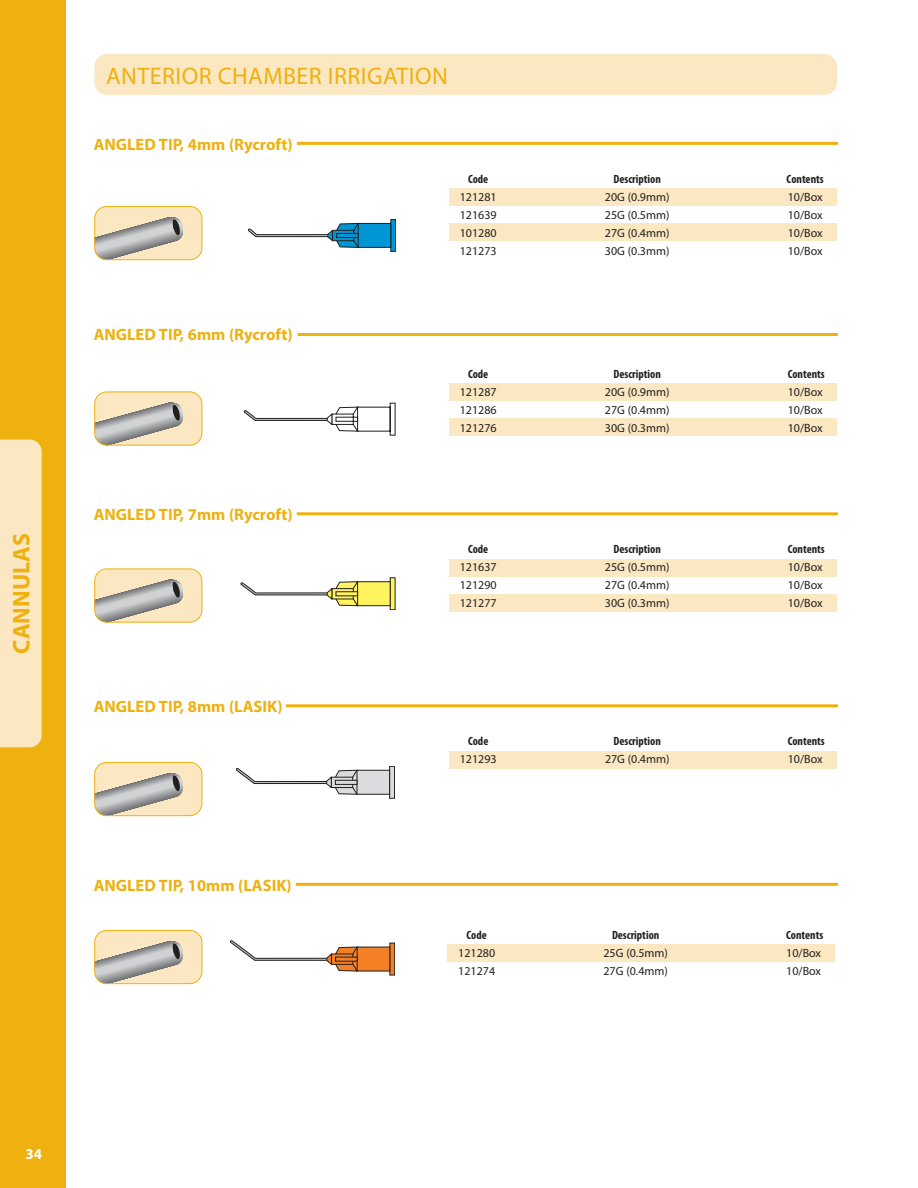
<style>
.page{position:relative;width:918px;height:1188px;background:#fff}
.page>*{position:absolute;margin:0;border:0;box-sizing:border-box;transform-origin:0 0}
.t1{font:24px "Myriad Pro";letter-spacing:.02em;color:#eeb110}
.t2{font:700 24px "Myriad Pro";color:#eeb110}
.t3{font:700 16.5px "Myriad Pro";color:#eeb110}
.t4{font:700 15px "Myriad Pro";color:#fff}
.t5{font:12px "Myriad Pro";color:#221f1f}
.t6{font:700 condensed 12px "Myriad Pro";color:#221f1f}
</style>
<div class="page">
<div style="left:448px;top:944px;width:387px;height:18px;background:#fbe7c1"></div>
<div style="left:449px;top:383px;width:388px;height:18px;background:#fbe7c1"></div>
<div style="left:449px;top:419px;width:388px;height:17px;background:#fbe7c1"></div>
<div style="left:449px;top:559px;width:388px;height:18px;background:#fbe7c1"></div>
<div style="left:449px;top:594px;width:388px;height:18px;background:#fbe7c1"></div>
<div style="left:449px;top:751px;width:388px;height:18px;background:#fbe7c1"></div>
<div style="left:449px;top:188px;width:388px;height:18px;background:#fbe7c1"></div>
<div style="left:449px;top:224px;width:388px;height:17px;background:#fbe7c1"></div>
<div style="left:94px;top:54px;width:743px;height:41px;background:#fbe7c1;border-radius:12px"></div>
<hr style="left:297px;top:142px;width:541px;height:3px;background:#eeb110">
<hr style="left:298px;top:333px;width:540px;height:3px;background:#eeb110">
<hr style="left:297px;top:512px;width:541px;height:3px;background:#eeb110">
<hr style="left:286px;top:704px;width:552px;height:3px;background:#eeb110">
<hr style="left:296px;top:883px;width:542px;height:3px;background:#eeb110">
<div style="left:391px;top:219px;width:5px;height:32px;background:#0096d6"></div>
<div style="left:391px;top:219px;width:5px;height:33px;border:1px solid #221f1f"></div>
<div style="left:358px;top:223px;width:33px;height:25px;background:#0096d6;border:1px solid #221f1f"></div>
<svg style="left:248px;top:223px;width:117px;height:25px"></svg>
<svg style="left:243px;top:403px;width:152px;height:33px"></svg>
<div style="left:390px;top:578px;width:5px;height:32px;background:#fff45f"></div>
<div style="left:390px;top:578px;width:5px;height:32px;border:1px solid #221f1f"></div>
<div style="left:357px;top:582px;width:33px;height:24px;background:#fff45f;border:1px solid #221f1f"></div>
<svg style="left:241px;top:581px;width:123px;height:25px"></svg>
<div style="left:390px;top:766px;width:5px;height:32px;background:#dbdcde"></div>
<div style="left:389px;top:766px;width:6px;height:32px;border:1px solid #221f1f"></div>
<div style="left:357px;top:770px;width:33px;height:24px;background:#dbdcde;border:1px solid #221f1f"></div>
<svg style="left:236px;top:768px;width:127px;height:27px"></svg>
<div style="left:390px;top:943px;width:5px;height:32px;background:#f48025"></div>
<div style="left:390px;top:943px;width:5px;height:32px;border:1px solid #221f1f"></div>
<div style="left:357px;top:947px;width:33px;height:24px;background:#f48025;border:1px solid #221f1f"></div>
<svg style="left:230px;top:941px;width:134px;height:30px"></svg>
<div style="left:95px;top:206px;width:107px;height:54px;background:#fbe7c1;border-radius:12px"></div>
<svg style="left:96px;top:217px;width:87px;height:43px"></svg>
<div style="left:94px;top:206px;width:108px;height:54px;border:1px solid #eeb110;border-radius:12px"></div>
<div style="left:95px;top:392px;width:107px;height:53px;background:#fbe7c1;border-radius:12px"></div>
<svg style="left:96px;top:402px;width:87px;height:42px"></svg>
<div style="left:94px;top:392px;width:108px;height:54px;border:1px solid #eeb110;border-radius:12px"></div>
<div style="left:95px;top:569px;width:107px;height:53px;background:#fbe7c1;border-radius:12px"></div>
<svg style="left:96px;top:579px;width:87px;height:42px"></svg>
<div style="left:94px;top:569px;width:108px;height:54px;border:1px solid #eeb110;border-radius:12px"></div>
<div style="left:95px;top:762px;width:107px;height:54px;background:#fbe7c1;border-radius:12px"></div>
<svg style="left:96px;top:773px;width:87px;height:43px"></svg>
<div style="left:94px;top:762px;width:108px;height:54px;border:1px solid #eeb110;border-radius:12px"></div>
<div style="left:95px;top:930px;width:107px;height:54px;background:#fbe7c1;border-radius:12px"></div>
<svg style="left:96px;top:941px;width:87px;height:43px"></svg>
<div style="left:94px;top:930px;width:108px;height:54px;border:1px solid #eeb110;border-radius:12px"></div>
<div style="left:0;top:0;width:65px;height:1188px;background:#eeb110"></div>
<div style="left:0;top:440px;width:42px;height:307px;background:#fbe7c1"></div>
<h1 class="t2" style="left:12px;top:654px;width:122px;rotate:-90deg">CANNULAS</h1>
<h1 class="t1" style="left:106px;top:67px;width:343px">ANTERIOR CHAMBER IRRIGATION</h1>
<h2 class="t3" style="left:94px;top:137px;width:200px">ANGLED TIP, 4mm (Rycroft)</h2>
<p class="t6" style="left:468px;top:175px;width:22px">Code</p>
<p class="t6" style="left:614px;top:175px;width:49px">Description</p>
<p class="t6" style="left:787px;top:175px;width:39px">Contents</p>
<p class="t5" style="left:460px;top:192px;width:38px">121281</p>
<p class="t5" style="left:605px;top:192px;width:66px">20G (0 .9mm)</p>
<p class="t5" style="left:788px;top:192px;width:36px">10/Box</p>
<p class="t5" style="left:460px;top:210px;width:38px">121639</p>
<p class="t5" style="left:605px;top:210px;width:66px">25G (0 .5mm)</p>
<p class="t5" style="left:788px;top:210px;width:36px">10/Box</p>
<p class="t5" style="left:460px;top:228px;width:38px">101280</p>
<p class="t5" style="left:605px;top:228px;width:66px">27G (0 .4mm)</p>
<p class="t5" style="left:788px;top:228px;width:36px">10/Box</p>
<p class="t5" style="left:460px;top:246px;width:38px">121273</p>
<p class="t5" style="left:605px;top:246px;width:66px">30G (0 .3mm)</p>
<p class="t5" style="left:788px;top:246px;width:36px">10/Box</p>
<h2 class="t3" style="left:94px;top:328px;width:200px">ANGLED TIP, 6mm (Rycroft)</h2>
<p class="t6" style="left:468px;top:369px;width:22px">Code</p>
<p class="t6" style="left:614px;top:369px;width:49px">Description</p>
<p class="t6" style="left:788px;top:369px;width:39px">Contents</p>
<p class="t5" style="left:460px;top:387px;width:38px">121287</p>
<p class="t5" style="left:605px;top:387px;width:66px">20G (0 .9mm)</p>
<p class="t5" style="left:788px;top:387px;width:36px">10/Box</p>
<p class="t5" style="left:460px;top:405px;width:38px">121286</p>
<p class="t5" style="left:605px;top:405px;width:66px">27G (0 .4mm)</p>
<p class="t5" style="left:788px;top:405px;width:36px">10/Box</p>
<p class="t5" style="left:460px;top:423px;width:38px">121276</p>
<p class="t5" style="left:605px;top:423px;width:66px">30G (0 .3mm)</p>
<p class="t5" style="left:788px;top:423px;width:36px">10/Box</p>
<h2 class="t3" style="left:94px;top:508px;width:200px">ANGLED TIP, 7mm (Rycroft)</h2>
<p class="t6" style="left:468px;top:545px;width:22px">Code</p>
<p class="t6" style="left:614px;top:545px;width:49px">Description</p>
<p class="t6" style="left:788px;top:545px;width:39px">Contents</p>
<p class="t5" style="left:460px;top:563px;width:38px">121637</p>
<p class="t5" style="left:605px;top:563px;width:66px">25G (0 .5mm)</p>
<p class="t5" style="left:788px;top:563px;width:36px">10/Box</p>
<p class="t5" style="left:460px;top:581px;width:38px">121290</p>
<p class="t5" style="left:605px;top:581px;width:66px">27G (0 .4mm)</p>
<p class="t5" style="left:788px;top:581px;width:36px">10/Box</p>
<p class="t5" style="left:460px;top:599px;width:38px">121277</p>
<p class="t5" style="left:605px;top:599px;width:66px">30G (0 .3mm)</p>
<p class="t5" style="left:788px;top:599px;width:36px">10/Box</p>
<h2 class="t3" style="left:94px;top:700px;width:190px">ANGLED TIP, 8mm (LASIK)</h2>
<p class="t6" style="left:468px;top:737px;width:22px">Code</p>
<p class="t6" style="left:614px;top:737px;width:49px">Description</p>
<p class="t6" style="left:788px;top:737px;width:39px">Contents</p>
<p class="t5" style="left:460px;top:755px;width:38px">121293</p>
<p class="t5" style="left:605px;top:755px;width:66px">27G (0 .4mm)</p>
<p class="t5" style="left:788px;top:755px;width:36px">10/Box</p>
<h2 class="t3" style="left:94px;top:878px;width:200px">ANGLED TIP, 10mm (LASIK)</h2>
<p class="t6" style="left:467px;top:931px;width:22px">Code</p>
<p class="t6" style="left:612px;top:931px;width:49px">Description</p>
<p class="t6" style="left:786px;top:931px;width:39px">Contents</p>
<p class="t5" style="left:458px;top:948px;width:38px">121280</p>
<p class="t5" style="left:603px;top:948px;width:66px">25G (0 .5mm)</p>
<p class="t5" style="left:786px;top:948px;width:36px">10/Box</p>
<p class="t5" style="left:458px;top:966px;width:38px">121274</p>
<p class="t5" style="left:603px;top:966px;width:66px">27G (0 .4mm)</p>
<p class="t5" style="left:786px;top:966px;width:36px">10/Box</p>
<p class="t4" style="left:25px;top:1148px;width:18px">34</p>
</div>
